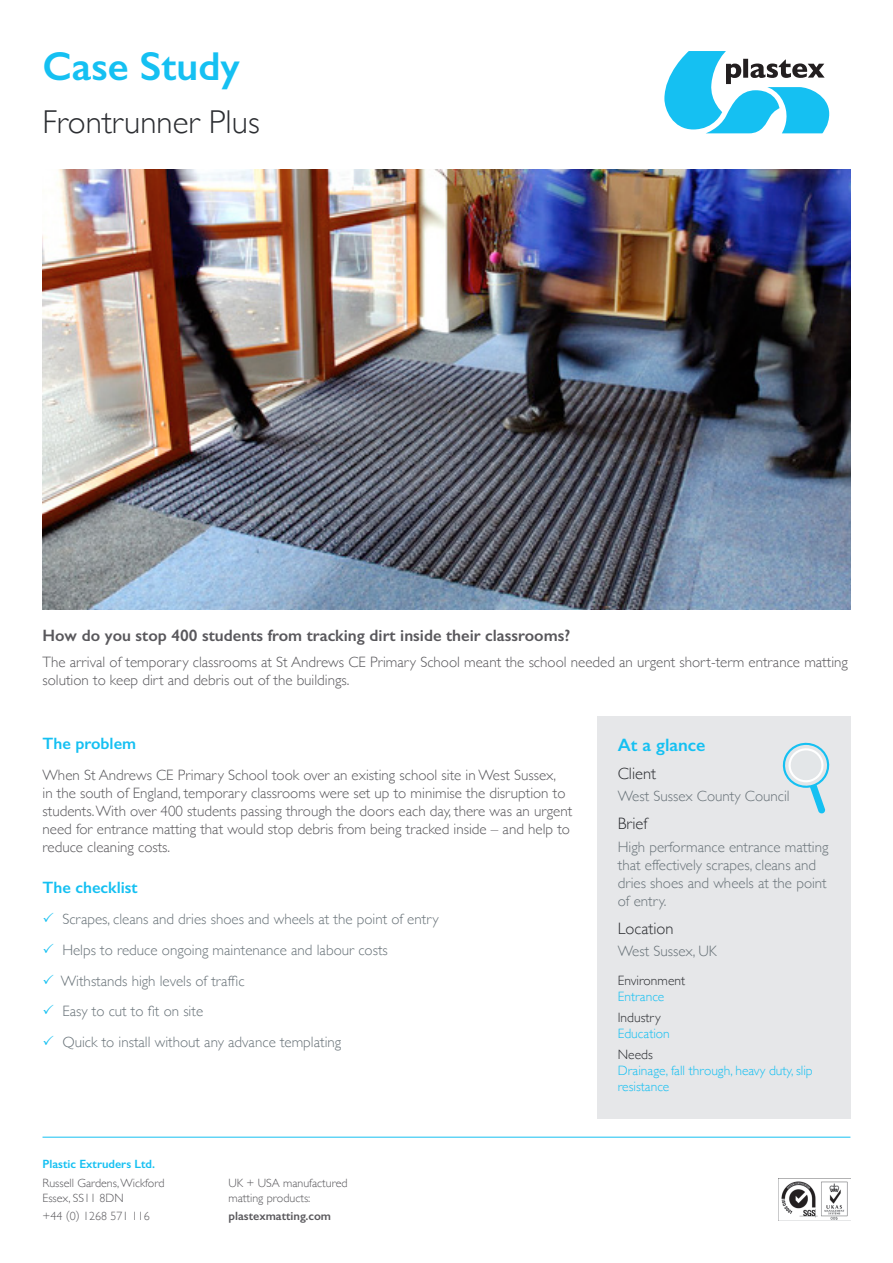
<style>
.page{position:relative;width:893px;height:1263px;background:#fff}
.page>*{position:absolute;margin:0;border:0;box-sizing:border-box;transform-origin:0 0}
.t1{font:600 40.5px "Gill Sans";color:#15c0f2}
.t2{font:300 33px "Gill Sans";color:#2c2e32}
.t3{font:600 18px "Gill Sans";color:#15c0f2}
.t4{font:600 16.5px "Gill Sans";color:#59585c}
.t5{font:600 16.5px "Gill Sans";color:#15c0f2}
.t6{font:300 16.5px "Gill Sans";color:#2c2e32}
.t7{font:300 15px/18px "Gill Sans";color:#59585c}
.t8{font:300 15px/18px "Gill Sans";color:#697379}
.t9{font:300 13.5px/16.2px "Gill Sans";color:#15c0f2}
.t10{font:300 13.5px/16.2px "Gill Sans";color:#2c2e32}
.t11{font:300 12px/14.4px "Gill Sans";color:#59585c}
.t12{font:600 12px "Gill Sans";color:#15c0f2}
.t13{font:600 12px "Gill Sans";color:#59585c}
.s1{color:#15c0f2}
.s2{color:#2c2e32}
</style>
<div class="page">
<img style="left:43px;top:169px;width:807px;height:440px">
<hr style="left:43px;top:1137px;width:807px;height:1px;background:#15c0f2">
<svg style="left:664px;top:51px;width:165px;height:82px"></svg>
<img style="left:781px;top:1181px;width:67px;height:39px">
<div style="left:597px;top:716px;width:253px;height:403px;background:#e6e7e9"></div>
<svg style="left:782px;top:742px;width:48px;height:72px"></svg>
<p class="t1" style="left:43px;top:42px;width:199px">Case Study</p>
<p class="t2" style="left:43px;top:96px;width:219px">Frontrunner Plus</p>
<p class="t4" style="left:43px;top:625px;width:529px">How do you stop 400 students from tracking dirt inside their classrooms?</p>
<p class="t7" style="left:43px;top:653px;width:807px">The arrival of temporary classrooms at St Andrews CE Primary School meant the school needed an urgent short-term entrance matting solution to keep dirt and debris out of the buildings.</p>
<p class="t5" style="left:43px;top:734px;width:95px">The problem</p>
<p class="t7" style="left:43px;top:766px;width:531px">When St Andrews CE Primary School took over an existing school site in West Sussex,<br>in the south of England, temporary classrooms were set up to minimise the disruption to students. With over 400 students passing through the doors each day, there was an urgent need for entrance matting that would stop debris from being tracked inside – and help to reduce cleaning costs.</p>
<p class="t5" style="left:43px;top:878px;width:97px">The checklist</p>
<p class="t8" style="left:62px;top:909px;width:378px">Scrapes, cleans and dries shoes and wheels at the point of entry</p>
<p class="t8" style="left:62px;top:940px;width:327px">Helps to reduce ongoing maintenance and labour costs</p>
<p class="t8" style="left:61px;top:971px;width:185px">Withstands high levels of traffic</p>
<p class="t8" style="left:62px;top:1002px;width:142px">Easy to cut to fit on site</p>
<p class="t8" style="left:62px;top:1032px;width:280px">Quick to install without any advance templating</p>
<p class="t12" style="left:43px;top:1156px;width:114px">Plastic Extruders Ltd.</p>
<p class="t11" style="left:43px;top:1176px;width:124px">Russell Gardens, Wickford<br>Essex, SS11 8DN</p>
<p class="t11" style="left:43px;top:1209px;width:109px">+44 (0) 1268 571 116</p>
<p class="t11" style="left:229px;top:1176px;width:121px">UK + USA manufactured matting products:</p>
<p class="t13" style="left:229px;top:1209px;width:104px">plastexmatting.com</p>
<p class="t3" style="left:618px;top:733px;width:89px">At a glance</p>
<p class="t6" style="left:618px;top:760px;width:40px">Client</p>
<p class="t8" style="left:618px;top:786px;width:173px">West Sussex County Council</p>
<p class="t6" style="left:618px;top:811px;width:31px">Brief</p>
<p class="t8" style="left:618px;top:837px;width:212px">High performance entrance matting that effectively scrapes, cleans and dries shoes and wheels at the point of entry.</p>
<p class="t6" style="left:618px;top:915px;width:57px">Location</p>
<p class="t8" style="left:618px;top:942px;width:101px">West Sussex, UK</p>
<p class="t10" style="left:618px;top:972px;width:69px">Environment<br><span class="s1">Entrance</span></p>
<p class="t9" style="left:618px;top:1009px;width:54px"><span class="s2">Industry<br></span>Education</p>
<p class="t9" style="left:618px;top:1045px;width:197px"><span class="s2">Needs<br></span>Drainage, fall through, heavy duty, slip resistance</p>
</div>
